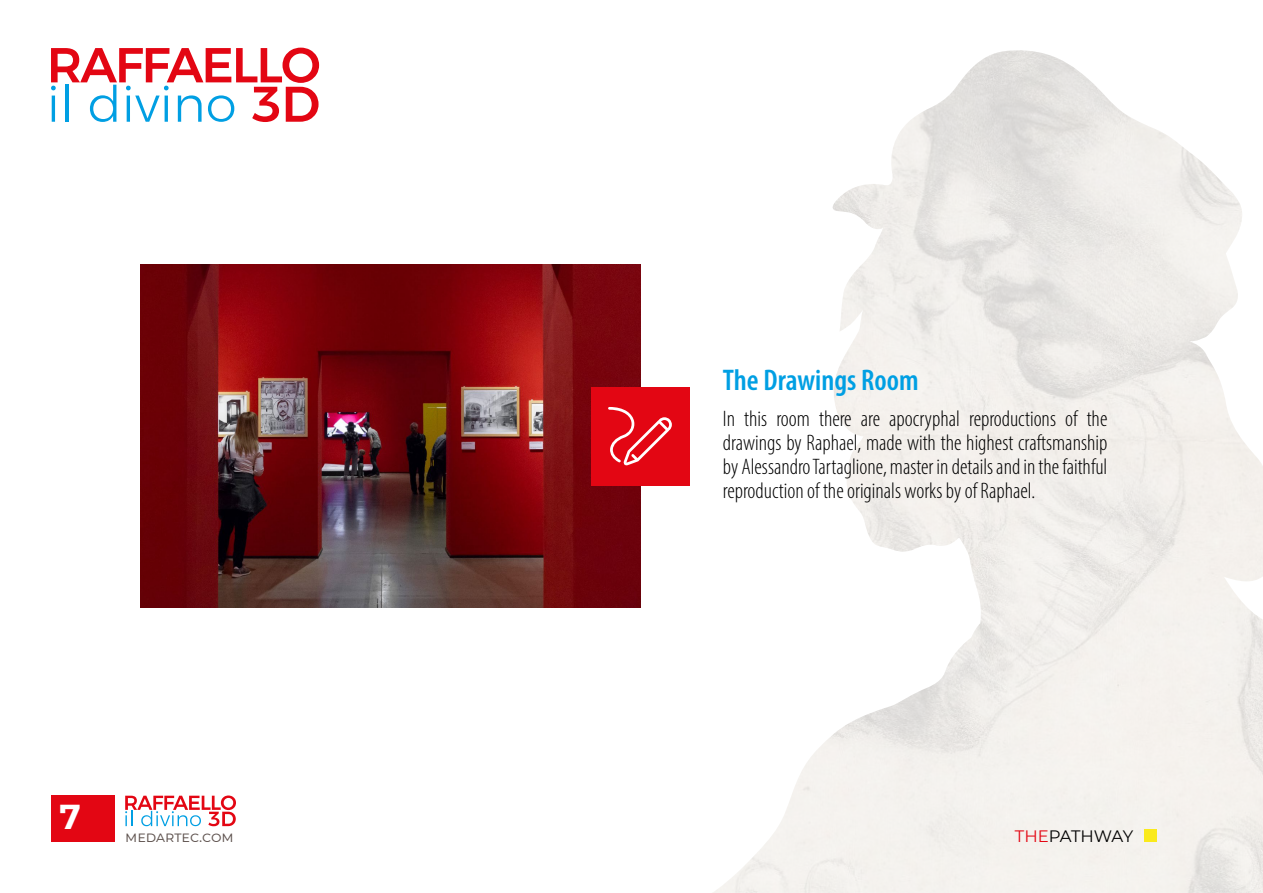
<style>
.page{position:relative;width:1263px;height:893px;background:#fff}
.page>*{position:absolute;margin:0;border:0;box-sizing:border-box;transform-origin:0 0}
.t1{font:700 34.5px "Montserrat";color:#fff}
.t2{font:30px "Myriad Variable Concept";color:#009fe3}
.t3{font:22.5px/24px "Myriad Variable Concept";color:#000;text-align:justify}
.t4{font:16.5px "Montserrat";letter-spacing:-.01em;color:#000}
.t5{font:15px "Montserrat";color:#5d514d}
.s1{color:#e30613}
</style>
<div class="page">
<div style="left:51px;top:795px;width:64px;height:47px;background:#e30613"></div>
<svg style="left:51px;top:48px;width:268px;height:74px"></svg>
<svg style="left:125px;top:795px;width:111px;height:31px"></svg>
<img style="left:140px;top:264px;width:500px;height:344px">
<div style="left:591px;top:387px;width:98px;height:98px;background:#e30613"></div>
<svg style="left:608px;top:407px;width:64px;height:58px"></svg>
<div style="left:1144px;top:829px;width:13px;height:13px;background:#faea1b"></div>
<h1 class="t1" style="left:60px;top:791px;width:23px">7</h1>
<p class="t5" style="left:125px;top:826px;width:110px">medartec.com</p>
<h2 class="t2" style="left:723px;top:362px;width:197px">The Drawings Room</h2>
<p class="t3" style="left:723px;top:406px;width:386px">In this room there are apocryphal reproductions of the drawings by Raphael, made with the highest craftsmanship by Alessandro Tartaglione, master in details and in the faithful reproduction of the originals works by of Raphael.</p>
<p class="t4" style="left:1015px;top:825px;width:120px"><span class="s1">THE</span>PATHWAY</p>
</div>
